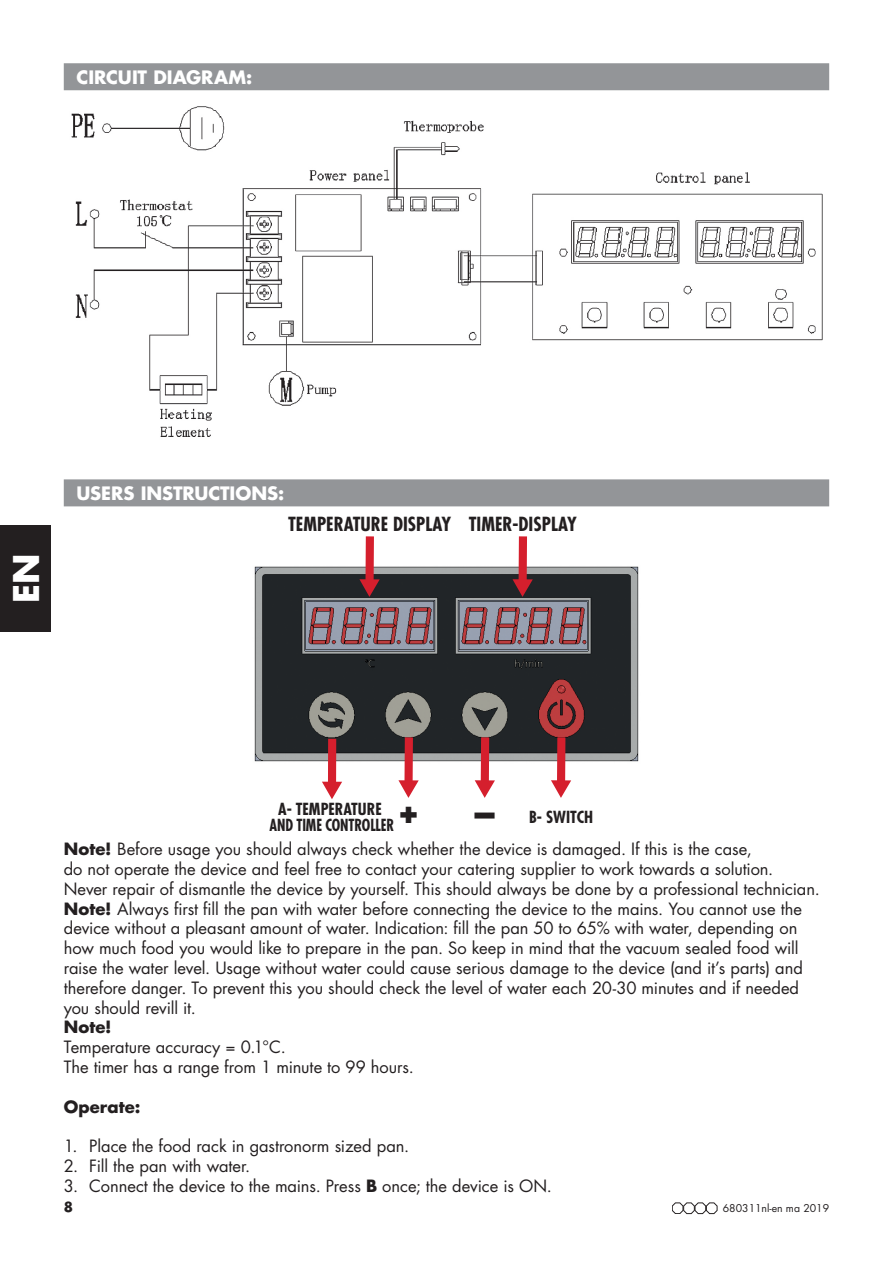
<style>
.page{position:relative;width:893px;height:1263px;background:#fff}
.page>*{position:absolute;margin:0;border:0;box-sizing:border-box;transform-origin:0 0}
.t1{font:700 34.5px "Futura LT";color:#fff}
.t2{font:700 condensed 18.9px "Futura LT";color:#231f20}
.t3{font:700 18px "Futura LT";letter-spacing:-.005em;color:#fff}
.t4{font:16.5px/19.8px "Futura LT";letter-spacing:-.005em;color:#231f20}
.t5{font:700 16.5px "Futura LT";letter-spacing:.005em;color:#231f20}
.t6{font:700 condensed 16.2px/16.2px "Futura LT";letter-spacing:-.01em;color:#231f20}
.t7{font:700 13.5px "Futura LT";color:#231f20}
.t8{font:10.5px "Futura LT";color:#231f20}
.s1{font-weight:800;font-stretch:normal;font-size:27px}
.s2{font-weight:700}
</style>
<div class="page">
<svg style="left:672px;top:1202px;width:45px;height:12px"></svg>
<div style="left:0;top:525px;width:51px;height:106px;background:#231f20"></div>
<div style="left:64px;top:63px;width:765px;height:27px;background:#939598"></div>
<div style="left:64px;top:479px;width:765px;height:27px;background:#939598"></div>
<img style="left:71px;top:106px;width:752px;height:331px">
<img style="left:254px;top:561px;width:385px;height:207px">
<div style="left:365px;top:536px;width:9px;height:46px;background:#d51f2d"></div>
<svg style="left:359px;top:579px;width:21px;height:18px"></svg>
<div style="left:519px;top:536px;width:8px;height:46px;background:#d51f2d"></div>
<svg style="left:512px;top:579px;width:21px;height:18px"></svg>
<div style="left:328px;top:739px;width:8px;height:46px;background:#d51f2d"></div>
<svg style="left:322px;top:782px;width:20px;height:17px"></svg>
<div style="left:557px;top:737px;width:8px;height:46px;background:#d51f2d"></div>
<svg style="left:551px;top:780px;width:20px;height:18px"></svg>
<div style="left:481px;top:737px;width:8px;height:46px;background:#d51f2d"></div>
<svg style="left:475px;top:780px;width:20px;height:18px"></svg>
<div style="left:404px;top:737px;width:9px;height:46px;background:#d51f2d"></div>
<svg style="left:398px;top:780px;width:21px;height:18px"></svg>
<p class="t3" style="left:77px;top:65px;width:177px">CIRCUIT DIAGRAM:</p>
<h1 class="t1" style="left:3px;top:603px;width:51px;rotate:-90deg">EN</h1>
<p class="t3" style="left:77px;top:481px;width:209px">USERS INSTRUCTIONS:</p>
<p class="t2" style="left:288px;top:512px;width:290px">TEMPERATURE DISPLAY TIMER-DISPLAY</p>
<p class="t6" style="left:270px;top:801px;width:151px;text-indent:8px">A- TEMPERATURE<br>AND TIME CONTROLLER <sup>+</sup></p>
<p class="t6" style="left:471px;top:809px;width:124px"><span class="s1">—</span> B- SWITCH</p>
<p class="t4" style="left:64px;top:839px;width:757px"><span class="s2">Note!</span> Before usage you should always check whether the device is damaged. If this is the case,<br>do not operate the device and feel free to contact your catering supplier to work towards a solution.<br>Never repair of dismantle the device by yourself. This should always be done by a professional technician.<br><span class="s2">Note!</span> Always first fill the pan with water before connecting the device to the mains. You cannot use the device without a pleasant amount of water. Indication: fill the pan 50 to 65% with water, depending on how much food you would like to prepare in the pan. So keep in mind that the vacuum sealed food will raise the water level. Usage without water could cause serious damage to the device (and it’s parts) and therefore danger. To prevent this you should check the level of water each 20-30 minutes and if needed you should revill it.</p>
<p class="t5" style="left:64px;top:1016px;width:49px">Note!</p>
<p class="t4" style="left:64px;top:1037px;width:352px">Temperature accuracy = 0.1°C.<br>The timer has a range from 1 minute to 99 hours.</p>
<p class="t5" style="left:64px;top:1095px;width:78px">Operate:</p>
<p class="t4" style="left:64px;top:1136px;width:347px">1. Place the food rack in gastronorm sized pan.</p>
<p class="t4" style="left:64px;top:1156px;width:188px">2. Fill the pan with water.</p>
<p class="t4" style="left:64px;top:1176px;width:490px">3. Connect the device to the mains. Press <span class="s2">B</span> once; the device is ON.</p>
<p class="t7" style="left:64px;top:1198px;width:11px">8</p>
<p class="t8" style="left:723px;top:1201px;width:108px">680311nl-en ma 2019</p>
</div>
